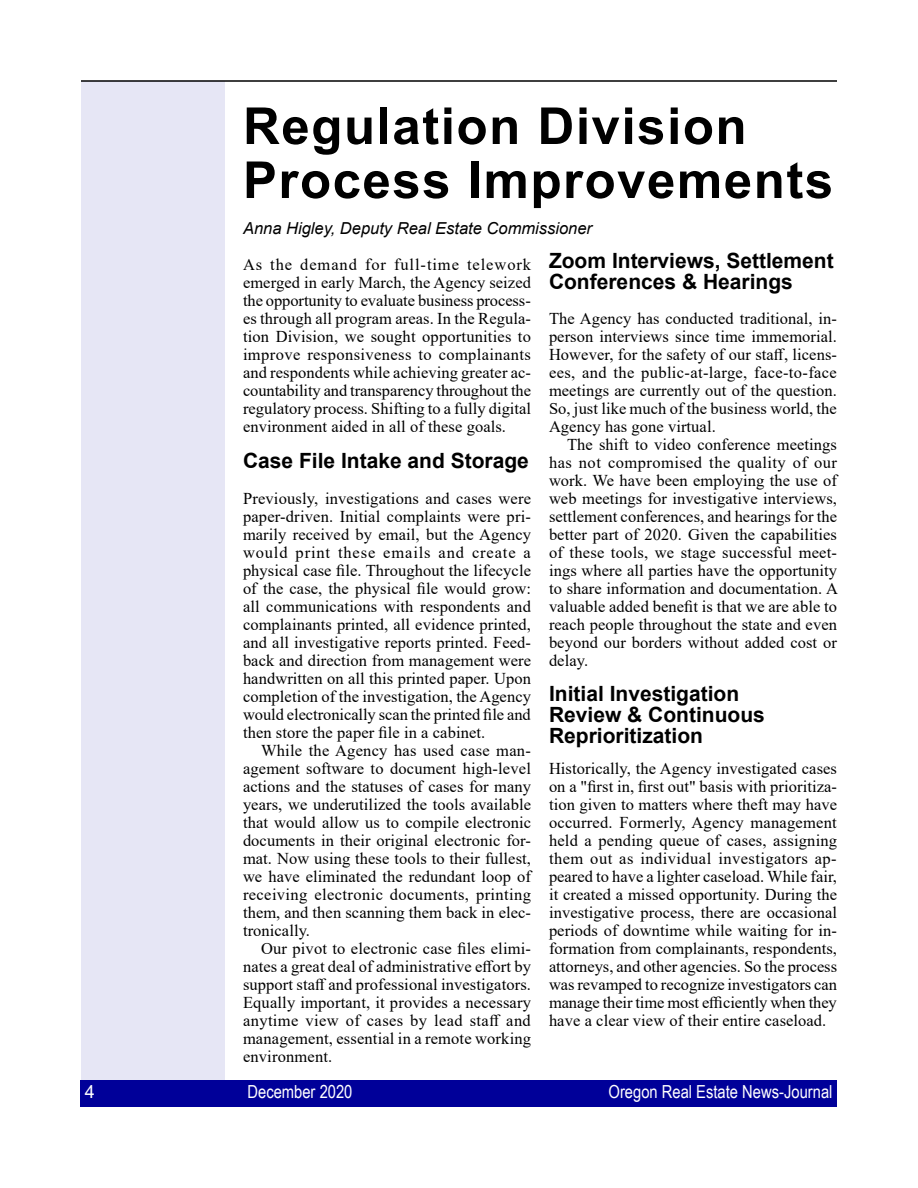
<style>
.page{position:relative;width:918px;height:1188px;background:#fff}
.page>*{position:absolute;margin:0;border:0;box-sizing:border-box;transform-origin:0 0}
.t1{font:700 51px/54px "Arial";letter-spacing:.03em;color:#000}
.t2{font:700 21px/21px "Arial";color:#000}
.t3{font:18px "Arial Narrow";color:#fff}
.t4{font:18px "Arial";color:#fff}
.t5{font:16.5px/18px "Times New Roman";letter-spacing:.005em;color:#000;text-align:justify}
.t6{font:italic 16.5px "Arial";color:#000}
</style>
<div class="page">
<div style="left:81px;top:81px;width:144px;height:1026px;background:#e6e6f5"></div>
<div style="left:80px;top:1080px;width:757px;height:27px;background:#009"></div>
<hr style="left:81px;top:80px;width:756px;height:2px;background:#000">
<h1 class="t1" style="left:243px;top:100px;width:592px">Regulation Division<br>Process Improvements</h1>
<p class="t6" style="left:243px;top:218px;width:351px">Anna Higley, Deputy Real Estate Commissioner</p>
<p class="t5" style="left:243px;top:255px;width:290px">As the demand for full-time telework emerged in early March, the Agency seized the opportunity to evaluate business process&shy;es through all program areas. In the Regula&shy;tion Division, we sought opportunities to improve responsiveness to complainants and respondents while achieving greater ac&shy;countability and transparency throughout the regulatory process. Shifting to a fully digital environment aided in all of these goals.</p>
<p class="t2" style="left:243px;top:450px;width:287px">Case File Intake and Storage</p>
<p class="t5" style="left:243px;top:489px;width:290px">Previously, investigations and cases were paper-driven. Initial complaints were pri&shy;marily received by email, but the Agency would print these emails and create a physical case file. Throughout the lifecycle of the case, the physical file would grow: all communications with respondents and complainants printed, all evidence printed, and all investigative reports printed. Feed&shy;back and direction from management were handwritten on all this printed paper. Upon completion of the investigation, the Agency would electronically scan the printed file and then store the paper file in a cabinet.</p>
<p class="t5" style="left:243px;top:741px;width:290px;text-indent:18px">While the Agency has used case man&shy;agement software to document high-level actions and the statuses of cases for many years, we underutilized the tools available that would allow us to compile electronic documents in their original electronic for&shy;mat. Now using these tools to their fullest, we have eliminated the redundant loop of receiving electronic documents, printing them, and then scanning them back in elec&shy;tronically.</p>
<p class="t5" style="left:243px;top:939px;width:290px;text-indent:18px">Our pivot to electronic case files elimi&shy;nates a great deal of administrative effort by support staff and professional investigators.<br>Equally important, it provides a necessary anytime view of cases by lead staff and management, essential in a remote working environment.</p>
<p class="t2" style="left:549px;top:251px;width:286px">Zoom Interviews, Settlement<br>Conferences &amp; Hearings</p>
<p class="t5" style="left:549px;top:309px;width:290px">The Agency has conducted traditional, in&shy;person interviews since time immemorial.<br>However, for the safety of our staff, licens&shy;ees, and the public-at-large, face-to-face meetings are currently out of the question.<br>So, just like much of the business world, the Agency has gone virtual.</p>
<p class="t5" style="left:549px;top:435px;width:290px;text-indent:18px">The shift to video conference meetings has not compromised the quality of our work. We have been employing the use of web meetings for investigative interviews, settlement conferences, and hearings for the better part of 2020. Given the capabilities of these tools, we stage successful meet&shy;ings where all parties have the opportunity to share information and documentation. A valuable added benefit is that we are able to reach people throughout the state and even beyond our borders without added cost or delay.</p>
<p class="t2" style="left:549px;top:683px;width:217px">Initial Investigation<br>Review &amp; Continuous<br>Reprioritization</p>
<p class="t5" style="left:549px;top:759px;width:290px">Historically, the Agency investigated cases on a "first in, first out" basis with prioritiza&shy;tion given to matters where theft may have occurred. Formerly, Agency management held a pending queue of cases, assigning them out as individual investigators ap&shy;peared to have a lighter caseload. While fair, it created a missed opportunity. During the investigative process, there are occasional periods of downtime while waiting for in&shy;formation from complainants, respondents, attorneys, and other agencies. So the process was revamped to recognize investigators can manage their time most efficiently when they have a clear view of their entire caseload.</p>
<p class="t4" style="left:85px;top:1079px;width:12px">4</p>
<p class="t3" style="left:248px;top:1078px;width:107px">December 2020</p>
<p class="t3" style="left:609px;top:1078px;width:225px">Oregon Real Estate News-Journal</p>
</div>
